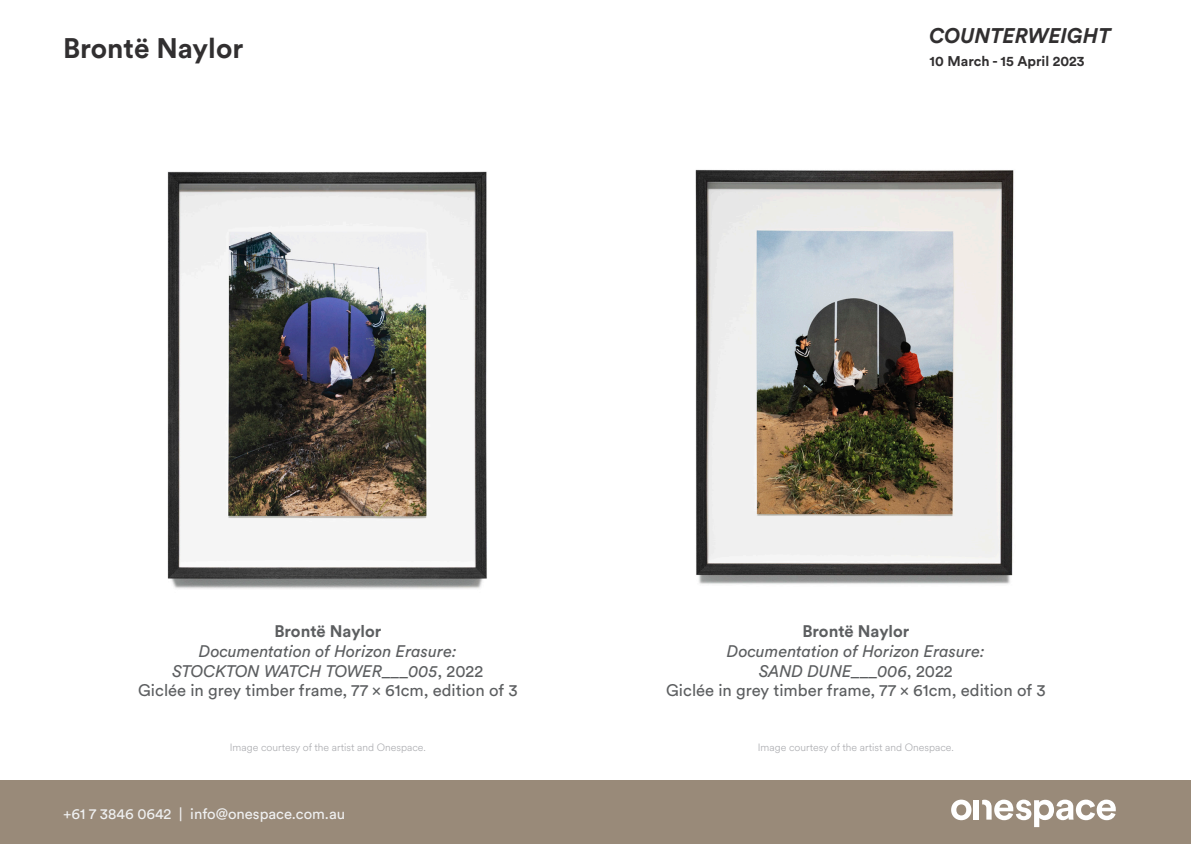
<style>
.page{position:relative;width:1191px;height:844px;background:#fff}
.page>*{position:absolute;margin:0;border:0;box-sizing:border-box;transform-origin:0 0}
.t1{font:700 28px "Circular Std";color:#312f30}
.t2{font:italic 700 21px "Circular Std";color:#312f30}
.t3{font:italic 16.62px/19.9px "Circular Std";color:#5c5e60;text-align:center}
.t4{font:16.62px "Circular Std";color:#5c5e60}
.t5{font:14.88px "Circular Std";color:#f0f1f2}
.t6{font:700 14px "Circular Std";color:#312f30}
.t7{font:300 10.5px "Circular Spotify Text";color:#a8a9ad}
.s1{font-weight:700;font-style:normal}
.s2{font-style:normal}
</style>
<div class="page">
<div style="left:0;top:780px;width:1191px;height:63px;background:#998a79"></div>
<svg style="left:951px;top:799px;width:20px;height:21px"></svg>
<div style="left:974px;top:800px;width:5px;height:19px;background:#fff"></div>
<svg style="left:982px;top:799px;width:133px;height:27px"></svg>
<img style="left:167px;top:171px;width:320px;height:418px">
<img style="left:695px;top:169px;width:319px;height:415px">
<h1 class="t1" style="left:63px;top:30px;width:182px">Brontë Naylor</h1>
<p class="t2" style="left:929px;top:22px;width:183px">COUNTERWEIGHT</p>
<p class="t6" style="left:929px;top:52px;width:156px">10 March - 15 April 2023</p>
<p class="t3" style="left:173px;top:620px;width:312px"><span class="s1">Brontë Naylor<br></span>Documentation of Horizon Erasure:<br>STOCKTON WATCH TOWER___005<span class="s2">, 2022</span></p>
<p class="t4" style="left:138px;top:680px;width:381px">Giclée in grey timber frame, 77 x 61cm, edition of 3</p>
<p class="t7" style="left:230px;top:740px;width:198px">Image courtesy of the artist and Onespace.</p>
<p class="t5" style="left:63px;top:804px;width:284px">+61 7 3846 0642 | info@onespace.com.au</p>
<p class="t3" style="left:727px;top:620px;width:259px"><span class="s1">Brontë Naylor<br></span>Documentation of Horizon Erasure:<br>SAND DUNE___006<span class="s2">, 2022</span></p>
<p class="t4" style="left:666px;top:680px;width:381px">Giclée in grey timber frame, 77 x 61cm, edition of 3</p>
<p class="t7" style="left:758px;top:740px;width:198px">Image courtesy of the artist and Onespace.</p>
</div>
